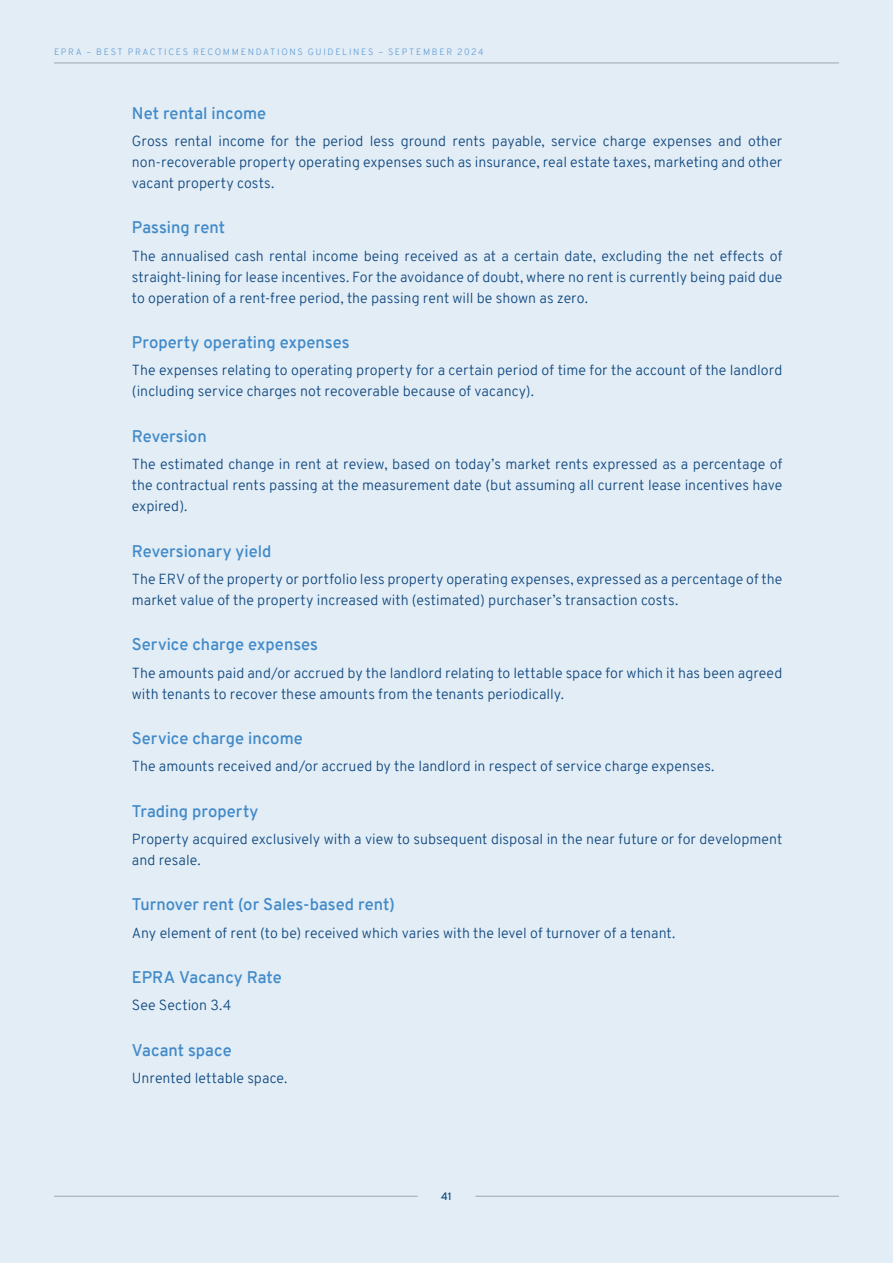
<style>
.page{position:relative;width:893px;height:1263px;background:#e2edf6}
.page>*{position:absolute;margin:0;border:0;box-sizing:border-box;transform-origin:0 0}
.t1{font:600 16.5px "Overpass";letter-spacing:.005em;color:#428ac8}
.t2{font:300 14.25px/21px "Overpass";letter-spacing:.005em;color:#12497f}
.t3{font:600 10.5px "Overpass";color:#12497f}
.t4{font:300 9px "Overpass";letter-spacing:.18em;color:#669fd5}
</style>
<div class="page">
<hr style="left:892px;top:0;width:1px;height:1263px;background:#428ac8">
<hr style="left:54px;top:63px;width:785px;height:1px;background:#000">
<hr style="left:54px;top:1196px;width:364px;height:1px;background:#000">
<hr style="left:475px;top:1196px;width:364px;height:1px;background:#000">
<p class="t4" style="left:54px;top:46px;width:431px">EPRA – BEST PRACTICES RECOMMENDATIONS GUIDELINES – SEPTEMBER 2024</p>
<p class="t1" style="left:132px;top:101px;width:136px">Net rental income</p>
<p class="t2" style="left:132px;top:131px;width:652px;text-align:justify">Gross rental income for the period less ground rents payable, service charge expenses and other non-recoverable property operating expenses such as insurance, real estate taxes, marketing and other vacant property costs.</p>
<p class="t1" style="left:132px;top:216px;width:95px">Passing rent</p>
<p class="t2" style="left:132px;top:245px;width:652px;text-align:justify">The annualised cash rental income being received as at a certain date, excluding the net effects of straight-lining for lease incentives. For the avoidance of doubt, where no rent is currently being paid due to operation of a rent-free period, the passing rent will be shown as zero.</p>
<p class="t1" style="left:132px;top:331px;width:219px">Property operating expenses</p>
<p class="t2" style="left:132px;top:360px;width:652px">The expenses relating to operating property for a certain period of time for the account of the landlord (including service charges not recoverable because of vacancy).</p>
<p class="t1" style="left:132px;top:424px;width:76px">Reversion</p>
<p class="t2" style="left:132px;top:454px;width:652px;text-align:justify">The estimated change in rent at review, based on today’s market rents expressed as a percentage of the contractual rents passing at the measurement date (but assuming all current lease incentives have expired).</p>
<p class="t1" style="left:132px;top:539px;width:141px">Reversionary yield</p>
<p class="t2" style="left:132px;top:568px;width:652px">The ERV of the property or portfolio less property operating expenses, expressed as a percentage of the market value of the property increased with (estimated) purchaser’s transaction costs.</p>
<p class="t1" style="left:132px;top:633px;width:188px">Service charge expenses</p>
<p class="t2" style="left:132px;top:662px;width:652px">The amounts paid and/or accrued by the landlord relating to lettable space for which it has been agreed with tenants to recover these amounts from the tenants periodically.</p>
<p class="t1" style="left:132px;top:726px;width:173px">Service charge income</p>
<p class="t2" style="left:132px;top:756px;width:584px">The amounts received and/or accrued by the landlord in respect of service charge expenses.</p>
<p class="t1" style="left:132px;top:799px;width:128px">Trading property</p>
<p class="t2" style="left:132px;top:829px;width:652px">Property acquired exclusively with a view to subsequent disposal in the near future or for development and resale.</p>
<p class="t1" style="left:132px;top:893px;width:264px">Turnover rent (or Sales-based rent)</p>
<p class="t2" style="left:132px;top:922px;width:545px">Any element of rent (to be) received which varies with the level of turnover of a tenant.</p>
<p class="t1" style="left:132px;top:965px;width:151px">EPRA Vacancy Rate</p>
<p class="t2" style="left:132px;top:995px;width:101px">See Section 3.4</p>
<p class="t1" style="left:132px;top:1038px;width:101px">Vacant space</p>
<p class="t2" style="left:132px;top:1068px;width:157px">Unrented lettable space.</p>
<p class="t3" style="left:441px;top:1189px;width:12px">41</p>
</div>
